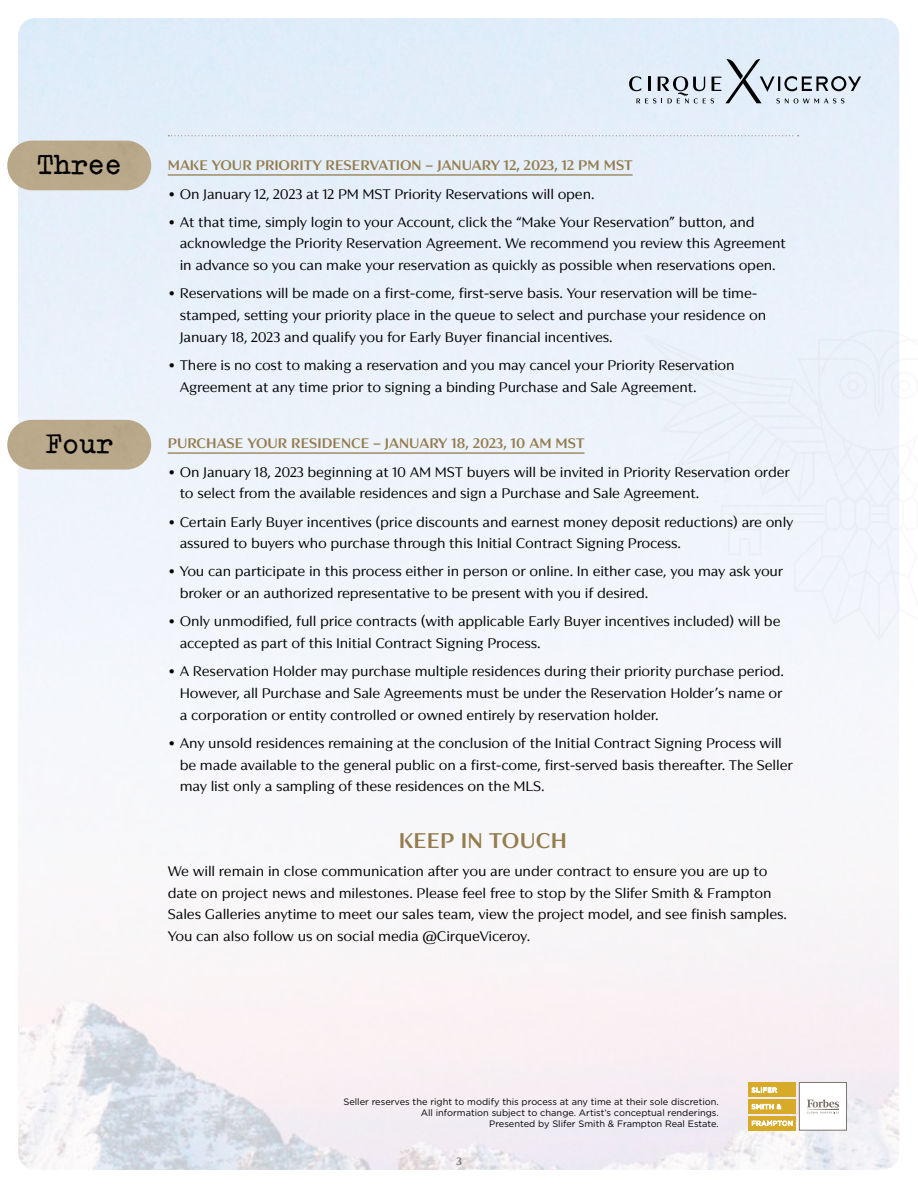
<style>
.page{position:relative;width:918px;height:1188px;background:#fff}
.page>*{position:absolute;margin:0;border:0;box-sizing:border-box;transform-origin:0 0}
.t1{font:800 31.35px "Typewriter";color:#000}
.t2{font:700 21px "Viceroy";letter-spacing:.01em;color:#947c4e}
.t3{font:13.65px/21.6px "Viceroy";letter-spacing:-.015em;color:#000}
.t4{font:700 13.65px "Viceroy";color:#947c4e}
.t5{font:700 10.5px "Viceroy";color:#808285}
.t6{font:9.3px/11.1px "Gotham";color:#000;text-align:right}
.s1{font-weight:700}
</style>
<div class="page">
<img style="left:18px;top:18px;width:881px;height:1152px">
<div style="left:800px;top:1082px;width:46px;height:48px;background:#fff"></div>
<div style="left:799px;top:1082px;width:48px;height:49px;border:1px solid #7d726b"></div>
<div style="left:749px;top:1082px;width:47px;height:15px;background:#d7ab29"></div>
<div style="left:749px;top:1099px;width:47px;height:14px;background:#d7ab29"></div>
<div style="left:749px;top:1116px;width:47px;height:15px;background:#d7ab29"></div>
<svg style="left:752px;top:1088px;width:25px;height:4px"></svg>
<svg style="left:752px;top:1104px;width:29px;height:5px"></svg>
<svg style="left:752px;top:1121px;width:40px;height:5px"></svg>
<svg style="left:807px;top:1099px;width:32px;height:14px"></svg>
<svg style="left:168px;top:135px;width:631px;height:1px"></svg>
<hr style="left:168px;top:174px;width:465px;height:2px;background:#947c4e">
<hr style="left:168px;top:452px;width:417px;height:2px;background:#947c4e">
<svg style="left:629px;top:59px;width:232px;height:44px;background:#c3cdd7"></svg>
<div style="left:7px;top:141px;width:144px;height:49px;background:#baa88a;border-radius:25px"></div>
<div style="left:7px;top:420px;width:144px;height:50px;background:#baa88a;border-radius:25px"></div>
<h1 class="t1" style="left:37px;top:148px;width:87px">Three</h1>
<h1 class="t1" style="left:45px;top:427px;width:70px">Four</h1>
<p class="t4" style="left:168px;top:157px;width:466px">MAKE YOUR PRIORITY RESERVATION – JANUARY 12, 2023, 12 PM MST</p>
<p class="t3" style="left:168px;top:184px;width:428px"><span class="s1">•</span> On January 12, 2023 at 12 PM MST Priority Reservations will open.</p>
<p class="t3" style="left:180px;top:212px;width:608px;text-indent:-12px"><span class="s1">•</span> At that time, simply login to your Account, click the “Make Your Reservation” button, and acknowledge the Priority Reservation Agreement. We recommend you review this Agreement in advance so you can make your reservation as quickly as possible when reservations open.</p>
<p class="t3" style="left:180px;top:283px;width:588px;text-indent:-12px"><span class="s1">•</span> Reservations will be made on a first-come, first-serve basis. Your reservation will be time&shy;stamped, setting your priority place in the queue to select and purchase your residence on<br>January 18, 2023 and qualify you for Early Buyer financial incentives.</p>
<p class="t3" style="left:180px;top:355px;width:556px;text-indent:-12px"><span class="s1">•</span> There is no cost to making a reservation and you may cancel your Priority Reservation<br>Agreement at any time prior to signing a binding Purchase and Sale Agreement.</p>
<p class="t4" style="left:168px;top:435px;width:418px">PURCHASE YOUR RESIDENCE – JANUARY 18, 2023, 10 AM MST</p>
<p class="t3" style="left:180px;top:462px;width:612px;text-indent:-12px"><span class="s1">•</span> On January 18, 2023 beginning at 10 AM MST buyers will be invited in Priority Reservation order to select from the available residences and sign a Purchase and Sale Agreement.</p>
<p class="t3" style="left:180px;top:512px;width:615px;text-indent:-12px"><span class="s1">•</span> Certain Early Buyer incentives (price discounts and earnest money deposit reductions) are only assured to buyers who purchase through this Initial Contract Signing Process.</p>
<p class="t3" style="left:180px;top:562px;width:605px;text-indent:-12px"><span class="s1">•</span> You can participate in this process either in person or online. In either case, you may ask your broker or an authorized representative to be present with you if desired.</p>
<p class="t3" style="left:180px;top:612px;width:602px;text-indent:-12px"><span class="s1">•</span> Only unmodified, full price contracts (with applicable Early Buyer incentives included) will be accepted as part of this Initial Contract Signing Process.</p>
<p class="t3" style="left:180px;top:661px;width:606px;text-align:justify;text-indent:-12px"><span class="s1">•</span> A Reservation Holder may purchase multiple residences during their priority purchase period.<br>However, all Purchase and Sale Agreements must be under the Reservation Holder’s name or a corporation or entity controlled or owned entirely by reservation holder.</p>
<p class="t3" style="left:180px;top:733px;width:615px;text-indent:-12px"><span class="s1">•</span> Any unsold residences remaining at the conclusion of the Initial Contract Signing Process will be made available to the general public on a first-come, first-served basis thereafter. The Seller may list only a sampling of these residences on the MLS.</p>
<h2 class="t2" style="left:399px;top:828px;width:170px">KEEP IN TOUCH</h2>
<p class="t3" style="left:168px;top:861px;width:621px">We will remain in close communication after you are under contract to ensure you are up to date on project news and milestones. Please feel free to stop by the Slifer Smith &amp; Frampton Sales Galleries anytime to meet our sales team, view the project model, and see finish samples.<br>You can also follow us on social media @CirqueViceroy.</p>
<p class="t6" style="left:343px;top:1096px;width:377px">Seller reserves the right to modify this process at any time at their sole discretion.<br>All information subject to change. Artist’s conceptual renderings.<br>Presented by Slifer Smith &amp; Frampton Real Estate.</p>
<p class="t5" style="left:456px;top:1155px;width:7px">3</p>
</div>
